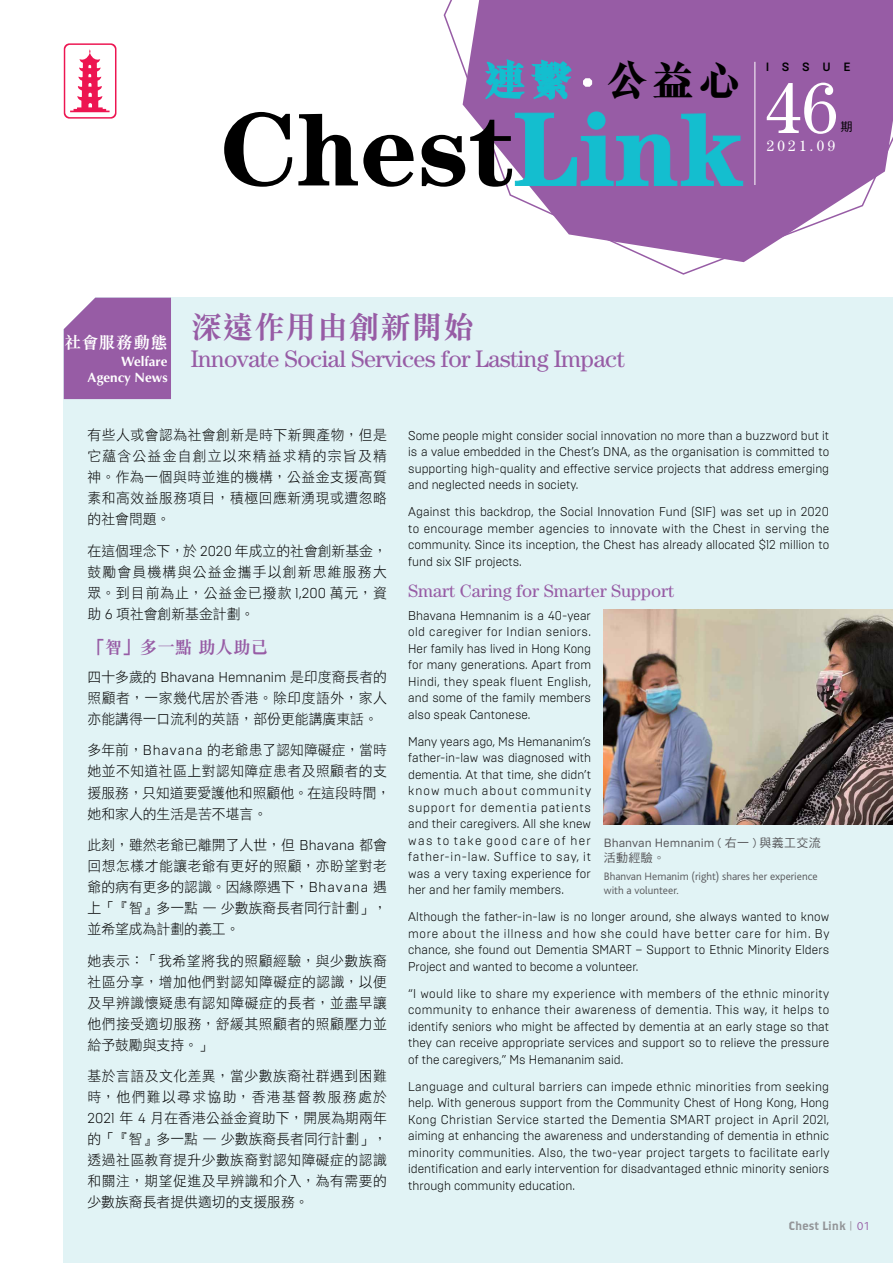
<style>
.page{position:relative;width:893px;height:1263px;background:#fff}
.page>*{position:absolute;margin:0;border:0;box-sizing:border-box;transform-origin:0 0}
.t1{font:700 105px "Century";color:#000}
.t2{font:72px "Century";color:#fff}
.t3{font:800 42px "M Sung HK";color:#000}
.t4{font:700 31.5px "M Sung HK";color:#975ca5}
.t5{font:24px "Century";letter-spacing:-.02em;color:#975ca5}
.t6{font:18px "Century";color:#975ca5}
.t7{font:700 18px "M Sung HK";color:#975ca5}
.t8{font:700 17.25px "M Sung HK";color:#fff}
.t9{font:15px "Century";letter-spacing:.22em;color:#fff}
.t10{font:14.25px/21px "DF Hei Std W3";letter-spacing:.035em;color:#000;text-align:justify}
.t11{font:14.25px/21px "DF Hei Std W3";color:#000}
.t12{font:300 14.25px "Brutal Type";color:#000}
.t13{font:700 13.5px/16.5px "Optima";color:#fff;text-align:right}
.t14{font:300 12.75px/16.5px "Brutal Type";color:#000;text-align:justify;scale:.95 1}
.t15{font:12px "Brutal Type";color:#58585b}
.t16{font:12px "Brothers";color:#939598}
.t17{font:500 12px "Brutal Type";letter-spacing:1.05em;color:#000}
.t18{font:12px "DF Hei Std W5";color:#58585b}
.t19{font:12px "DF Hei Std W5";color:#000}
.t20{font:300 11.25px/13.5px "Bliss";color:#58585b}
.s1{color:#14becf}
.s2{font-family:"Brutal Type";font-weight:300}
.s3{font-family:"DF Hei Std W3";font-weight:400}
.s4{font-family:"DF Hei Std W5"}
.s5{font-family:"Bliss";font-weight:300;color:#975ca5}
</style>
<div class="page">
<div style="left:64px;top:298px;width:829px;height:965px;background:#e1f3f5"></div>
<svg style="left:443px;top:0;width:450px;height:275px"></svg>
<svg style="left:583px;top:78px;width:9px;height:9px"></svg>
<svg style="left:64px;top:43px;width:52px;height:76px"></svg>
<hr style="left:754px;top:62px;width:1px;height:123px;background:#fff">
<svg style="left:63px;top:297px;width:108px;height:102px;background:#9d66aa"></svg>
<img style="left:604px;top:610px;width:289px;height:215px">
<h3 class="t3" style="left:484px;top:59px;width:257px"><span class="s1">連繫</span> 公益心</h3>
<p class="t17" style="left:766px;top:60px;width:86px">ISSUE</p>
<h2 class="t2" style="left:766px;top:66px;width:73px">46</h2>
<p class="t9" style="left:767px;top:137px;width:70px">2021.09</p>
<h1 class="t1" style="left:220px;top:87px;width:525px">Chest<span class="s1">Link</span></h1>
<p class="t19" style="left:840px;top:120px;width:13px">期</p>
<h3 class="t8" style="left:64px;top:334px;width:105px">社會服務動態</h3>
<p class="t13" style="left:88px;top:353px;width:81px">Welfare<br>Agency News</p>
<h3 class="t4" style="left:191px;top:311px;width:285px">深遠作用由創新開始</h3>
<h3 class="t5" style="left:191px;top:345px;width:435px">Innovate Social Services for Lasting Impact</h3>
<p class="t10" style="left:88px;top:425px;width:301px">有些人或會認為社會創新是時下新興產物，但是它蘊含公益金自創立以來精益求精的宗旨及精神。作為一個與時並進的機構，公益金支援高質素和高效益服務項目，積極回應新湧現或遭忽略的社會問題。</p>
<p class="t10" style="left:88px;top:540px;width:301px">在這個理念下，於 <span class="s2">2020</span> 年成立的社會創新基金，鼓勵會員機構與公益金攜手以創新思維服務大眾。到目前為止，公益金已撥款 <span class="s2">1,200</span> 萬元，資助 <span class="s2">6</span> 項社會創新基金計劃。</p>
<h3 class="t7" style="left:88px;top:639px;width:182px">「智」多一點 助人助己</h3>
<p class="t12" style="left:88px;top:668px;width:301px"><span class="s3">四十多歲的</span> Bhavana Hemnanim <span class="s3">是印度裔長者的</span></p>
<p class="t11" style="left:88px;top:687px;width:301px">照顧者，一家幾代居於香港。除印度語外，家人亦能講得一口流利的英語，部份更能講廣東話。</p>
<p class="t11" style="left:88px;top:740px;width:304px">多年前，<span class="s2">Bhavana</span> 的老爺患了認知障礙症，當時她並不知道社區上對認知障症患者及照顧者的支援服務，只知道要愛護他和照顧他。在這段時間，她和家人的生活是苦不堪言。</p>
<p class="t10" style="left:88px;top:834px;width:301px">此刻，雖然老爺已離開了人世，但 <span class="s2">Bhavana</span> 都會回想怎樣才能讓老爺有更好的照顧，亦盼望對老爺的病有更多的認識。因緣際遇下，<span class="s2">Bhavana</span> 遇上「『智』多一點 — 少數族裔長者同行計劃」，並希望成為計劃的義工。</p>
<p class="t10" style="left:88px;top:950px;width:301px">她表示：「我希望將我的照顧經驗，與少數族裔社區分享，增加他們對認知障礙症的認識，以便及早辨識懷疑患有認知障礙症的長者，並盡早讓他們接受適切服務，舒緩其照顧者的照顧壓力並給予鼓勵與支持。」</p>
<p class="t10" style="left:87px;top:1065px;width:301px">基於言語及文化差異，當少數族裔社群遇到困難時，他們難以尋求協助，香港基督教服務處於<span class="s2">2021</span> 年 <span class="s2">4</span> 月在香港公益金資助下，開展為期兩年的「『智』多一點 — 少數族裔長者同行計劃」，透過社區教育提升少數族裔對認知障礙症的認識和關注，期望促進及早辨識和介入，為有需要的少數族裔長者提供適切的支援服務。</p>
<p class="t14" style="left:408px;top:427px;width:445px">Some people might consider social innovation no more than a buzzword but it is a value embedded in the Chest’s DNA, as the organisation is committed to supporting high-quality and effective service projects that address emerging and neglected needs in society.</p>
<p class="t14" style="left:408px;top:503px;width:445px">Against this backdrop, the Social Innovation Fund (SIF) was set up in 2020 to encourage member agencies to innovate with the Chest in serving the community. Since its inception, the Chest has already allocated $12 million to fund six SIF projects.</p>
<h3 class="t6" style="left:408px;top:580px;width:268px">Smart Caring for Smarter Support</h3>
<p class="t14" style="left:408px;top:607px;width:194px">Bhavana Hemnanim is a 40-year old caregiver for Indian seniors.<br>Her family has lived in Hong Kong for many generations. Apart from Hindi, they speak fluent English, and some of the family members also speak Cantonese.</p>
<p class="t14" style="left:408px;top:733px;width:194px">Many years ago, Ms Hemananim’s father-in-law was diagnosed with dementia. At that time, she didn’t know much about community support for dementia patients and their caregivers. All she knew was to take good care of her father-in-law. Suffice to say, it was a very taxing experience for her and her family members.</p>
<p class="t14" style="left:408px;top:908px;width:445px">Although the father-in-law is no longer around, she always wanted to know more about the illness and how she could have better care for him. By chance, she found out Dementia SMART – Support to Ethnic Minority Elders Project and wanted to become a volunteer.</p>
<p class="t14" style="left:408px;top:985px;width:445px">“I would like to share my experience with members of the ethnic minority community to enhance their awareness of dementia. This way, it helps to identify seniors who might be affected by dementia at an early stage so that they can receive appropriate services and support so to relieve the pressure of the caregivers,” Ms Hemananim said.</p>
<p class="t14" style="left:408px;top:1078px;width:445px">Language and cultural barriers can impede ethnic minorities from seeking help. With generous support from the Community Chest of Hong Kong, Hong Kong Christian Service started the Dementia SMART project in April 2021, aiming at enhancing the awareness and understanding of dementia in ethnic minority communities. Also, the two-year project targets to facilitate early identification and early intervention for disadvantaged ethnic minority seniors through community education.</p>
<p class="t15" style="left:604px;top:835px;width:218px">Bhanvan Hemnanim <span class="s4">( 右一 ) 與義工交流</span></p>
<p class="t18" style="left:604px;top:851px;width:63px">活動經驗。</p>
<p class="t20" style="left:604px;top:870px;width:215px">Bhanvan Hemanim (right) shares her experience with a volunteer.</p>
<p class="t16" style="left:788px;top:1218px;width:83px">Chest Link | <span class="s5">01</span></p>
</div>
